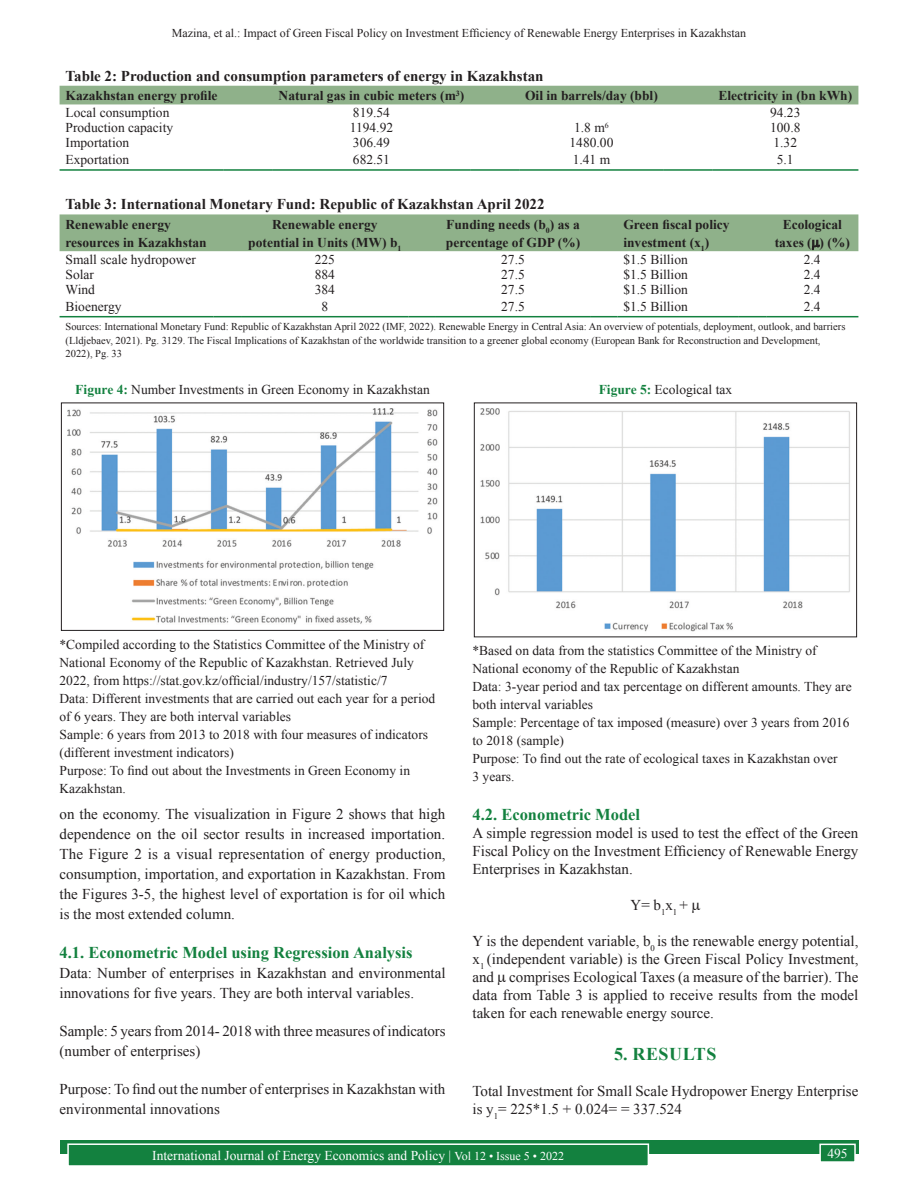
<style>
.page{position:relative;width:918px;height:1188px;background:#fff}
.page>*{position:absolute;margin:0;border:0;box-sizing:border-box;transform-origin:0 0}
.t1{font:700 18px "Times New Roman";letter-spacing:.035em;color:#13813f}
.t2{font:700 16.5px "Times New Roman";color:#13813f}
.TX{font:15px/20.1px "Times New Roman";color:#231f20}
.TT{font:700 15px "Times New Roman";color:#231f20}
.FGC_SRC{font:13.5px/18px "Times New Roman";color:#231f20}
.TCH{font:700 13.5px/18px "Times New Roman";color:#231f20}
.TB{font:13.5px "Times New Roman";color:#231f20}
.FGC{font:13.5px "Times New Roman";color:#231f20}
.t3{font:13.5px "Times New Roman";color:#fff}
.TBL{font:13.5px "Times New Roman";color:#231f20}
.t4{font:12px "Times New Roman";color:#231f20}
.TFN{font:10.5px/13.5px "Times New Roman";color:#231f20}
.s1{font-weight:700;color:#13813f}
.s2{font-size:12px}
</style>
<div class="page">
<div style="left:60px;top:1140px;width:798px;height:13px;background:#13813f"></div>
<div style="left:68px;top:1144px;width:580px;height:22px;background:#13813f"></div>
<div style="left:67px;top:1143px;width:582px;height:24px;border:2px solid #fff"></div>
<div style="left:820px;top:1144px;width:35px;height:18px;background:#13813f"></div>
<div style="left:819px;top:1144px;width:37px;height:19px;border:2px solid #fff"></div>
<div style="left:60px;top:86px;width:798px;height:18px;background:#8fb18a"></div>
<hr style="left:60px;top:169px;width:164px;height:2px;background:#13813f">
<hr style="left:224px;top:169px;width:48px;height:2px;background:#13813f">
<hr style="left:272px;top:169px;width:199px;height:2px;background:#13813f">
<hr style="left:471px;top:169px;width:48px;height:2px;background:#13813f">
<hr style="left:519px;top:169px;width:145px;height:2px;background:#13813f">
<hr style="left:664px;top:169px;width:48px;height:2px;background:#13813f">
<hr style="left:712px;top:169px;width:146px;height:2px;background:#13813f">
<hr style="left:60px;top:316px;width:154px;height:1px;background:#13813f">
<svg style="left:214px;top:316px;width:27px;height:1px"></svg>
<hr style="left:241px;top:316px;width:168px;height:1px;background:#13813f">
<svg style="left:409px;top:316px;width:27px;height:1px"></svg>
<hr style="left:436px;top:316px;width:154px;height:1px;background:#13813f">
<svg style="left:590px;top:316px;width:27px;height:1px"></svg>
<hr style="left:617px;top:316px;width:122px;height:1px;background:#13813f">
<svg style="left:739px;top:316px;width:27px;height:1px"></svg>
<hr style="left:766px;top:316px;width:92px;height:1px;background:#13813f">
<img style="left:67px;top:408px;width:371px;height:217px">
<div style="left:61px;top:403px;width:383px;height:228px;border:1px solid #231f20"></div>
<img style="left:480px;top:408px;width:370px;height:224px">
<div style="left:474px;top:403px;width:383px;height:234px;border:1px solid #231f20"></div>
<div style="left:60px;top:214px;width:798px;height:37px;background:#8fb18a"></div>
<p class="t4" style="left:172px;top:25px;width:576px">Mazina, et al.: Impact of Green Fiscal Policy on Investment Efficiency of Renewable Energy Enterprises in Kazakhstan</p>
<p class="TT" style="left:66px;top:65px;width:479px">Table 2: Production and consumption parameters of energy in Kazakhstan</p>
<p class="TCH" style="left:66px;top:86px;width:154px">Kazakhstan energy profile</p>
<p class="TCH" style="left:279px;top:86px;width:187px">Natural gas in cubic meters (m<sup>3</sup>)</p>
<p class="TCH" style="left:525px;top:86px;width:134px">Oil in barrels/day (bbl)</p>
<p class="TCH" style="left:718px;top:86px;width:135px">Electricity in (bn kWh)</p>
<p class="TB" style="left:66px;top:103px;width:105px">Local consumption</p>
<p class="TB" style="left:353px;top:103px;width:39px">819.54</p>
<p class="TB" style="left:770px;top:103px;width:32px">94.23</p>
<p class="TB" style="left:66px;top:118px;width:109px">Production capacity</p>
<p class="TB" style="left:350px;top:118px;width:45px">1194.92</p>
<p class="TB" style="left:574px;top:118px;width:36px">1.8 m<sup>6</sup></p>
<p class="TB" style="left:770px;top:118px;width:32px">100.8</p>
<p class="TB" style="left:66px;top:133px;width:65px">Importation</p>
<p class="TB" style="left:353px;top:133px;width:39px">306.49</p>
<p class="TB" style="left:570px;top:133px;width:45px">1480.00</p>
<p class="TB" style="left:773px;top:133px;width:25px">1.32</p>
<p class="TBL" style="left:66px;top:150px;width:65px">Exportation</p>
<p class="TBL" style="left:353px;top:150px;width:39px">682.51</p>
<p class="TBL" style="left:573px;top:150px;width:39px">1.41 m</p>
<p class="TBL" style="left:777px;top:150px;width:18px">5.1</p>
<p class="TT" style="left:66px;top:194px;width:481px">Table 3: International Monetary Fund: Republic of Kazakhstan April 2022</p>
<p class="TCH" style="left:66px;top:215px;width:143px">Renewable energy resources in Kazakhstan</p>
<p class="TCH" style="left:248px;top:215px;width:155px;text-align:center">Renewable energy potential in Units (MW) b<sub>1</sub></p>
<p class="TCH" style="left:446px;top:215px;width:136px">Funding needs (b<sub>0</sub>) as a percentage of GDP (%)</p>
<p class="TCH" style="left:623px;top:215px;width:108px">Green fiscal policy investment (x<sub>1</sub>)</p>
<p class="TCH" style="left:775px;top:215px;width:77px;text-align:center">Ecological taxes ( ) (%)</p>
<p class="TB" style="left:66px;top:249px;width:132px">Small scale hydropower</p>
<p class="TB" style="left:315px;top:249px;width:22px">225</p>
<p class="TB" style="left:501px;top:249px;width:25px">27.5</p>
<p class="TB" style="left:623px;top:249px;width:66px">$1.5 Billion</p>
<p class="TB" style="left:804px;top:249px;width:18px">2.4</p>
<p class="TB" style="left:66px;top:265px;width:30px">Solar</p>
<p class="TB" style="left:315px;top:265px;width:22px">884</p>
<p class="TB" style="left:501px;top:265px;width:25px">27.5</p>
<p class="TB" style="left:623px;top:265px;width:66px">$1.5 Billion</p>
<p class="TB" style="left:804px;top:265px;width:18px">2.4</p>
<p class="TB" style="left:66px;top:280px;width:31px">Wind</p>
<p class="TB" style="left:315px;top:280px;width:22px">384</p>
<p class="TB" style="left:501px;top:280px;width:25px">27.5</p>
<p class="TB" style="left:623px;top:280px;width:66px">$1.5 Billion</p>
<p class="TB" style="left:804px;top:280px;width:18px">2.4</p>
<p class="TBL" style="left:66px;top:297px;width:57px">Bioenergy</p>
<p class="TBL" style="left:321px;top:297px;width:8px">8</p>
<p class="TBL" style="left:501px;top:297px;width:25px">27.5</p>
<p class="TBL" style="left:623px;top:297px;width:66px">$1.5 Billion</p>
<p class="TBL" style="left:804px;top:297px;width:18px">2.4</p>
<p class="TFN" style="left:66px;top:320px;width:781px">Sources: International Monetary Fund: Republic of Kazakhstan April 2022 (IMF, 2022). Renewable Energy in Central Asia: An overview of potentials, deployment, outlook, and barriers (Lldjebaev, 2021). Pg. 3129. The Fiscal Implications of Kazakhstan of the worldwide transition to a greener global economy (European Bank for Reconstruction and Development,<br>2022), Pg. 33</p>
<p class="FGC" style="left:75px;top:380px;width:356px"><span class="s1">Figure 4:</span> Number Investments in Green Economy in Kazakhstan</p>
<p class="FGC" style="left:599px;top:380px;width:135px"><span class="s1">Figure 5:</span> Ecological tax</p>
<p class="FGC_SRC" style="left:60px;top:635px;width:366px">*Compiled according to the Statistics Committee of the Ministry of<br>National Economy of the Republic of Kazakhstan. Retrieved July<br>2022, from https://stat.gov.kz/official/industry/157/statistic/7</p>
<p class="FGC_SRC" style="left:60px;top:689px;width:377px">Data: Different investments that are carried out each year for a period of 6 years. They are both interval variables</p>
<p class="FGC_SRC" style="left:60px;top:725px;width:370px">Sample: 6 years from 2013 to 2018 with four measures of indicators (different investment indicators)</p>
<p class="FGC_SRC" style="left:60px;top:761px;width:352px">Purpose: To find out about the Investments in Green Economy in<br>Kazakhstan.</p>
<p class="TX" style="left:60px;top:803px;width:388px;text-align:justify">on the economy. The visualization in Figure 2 shows that high dependence on the oil sector results in increased importation.<br>The Figure 2 is a visual representation of energy production, consumption, importation, and exportation in Kazakhstan. From the Figures 3-5, the highest level of exportation is for oil which is the most extended column.</p>
<h2 class="t2" style="left:60px;top:940px;width:355px">4.1. Econometric Model using Regression Analysis</h2>
<p class="TX" style="left:60px;top:962px;width:387px">Data: Number of enterprises in Kazakhstan and environmental innovations for five years. They are both interval variables.</p>
<p class="TX" style="left:60px;top:1020px;width:388px">Sample: 5 years from 2014- 2018 with three measures of indicators (number of enterprises)</p>
<p class="TX" style="left:60px;top:1079px;width:387px">Purpose: To find out the number of enterprises in Kazakhstan with environmental innovations</p>
<p class="FGC_SRC" style="left:473px;top:641px;width:346px">*Based on data from the statistics Committee of the Ministry of<br>National economy of the Republic of Kazakhstan</p>
<p class="FGC_SRC" style="left:473px;top:677px;width:381px">Data: 3-year period and tax percentage on different amounts. They are both interval variables</p>
<p class="FGC_SRC" style="left:473px;top:713px;width:379px">Sample: Percentage of tax imposed (measure) over 3 years from 2016 to 2018 (sample)</p>
<p class="FGC_SRC" style="left:473px;top:749px;width:367px">Purpose: To find out the rate of ecological taxes in Kazakhstan over<br>3 years.</p>
<h2 class="t2" style="left:473px;top:802px;width:169px">4.2. Econometric Model</h2>
<p class="TX" style="left:473px;top:823px;width:387px;line-height:18px;text-align:justify">A simple regression model is used to test the effect of the Green Fiscal Policy on the Investment Efficiency of Renewable Energy Enterprises in Kazakhstan.</p>
<p class="TX" style="left:631px;top:894px;width:59px">Y= b<sub>1</sub>x<sub>1</sub> +</p>
<p class="TX" style="left:473px;top:931px;width:387px;line-height:18px;text-align:justify">Y is the dependent variable, b<sub>0</sub> is the renewable energy potential, x<sub>1</sub> (independent variable) is the Green Fiscal Policy Investment, and comprises Ecological Taxes (a measure of the barrier). The data from Table 3 is applied to receive results from the model taken for each renewable energy source.</p>
<h1 class="t1" style="left:614px;top:1041px;width:104px">5. RESULTS</h1>
<p class="TX" style="left:473px;top:1082px;width:387px;line-height:18px">Total Investment for Small Scale Hydropower Energy Enterprise is y<sub>1</sub>= 225*1.5 + 0.024= = 337.524</p>
<p class="t3" style="left:152px;top:1146px;width:413px">International Journal of Energy Economics and Policy | <span class="s2">Vol 12 • Issue 5 • 2022</span></p>
<p class="t3" style="left:827px;top:1144px;width:22px">495</p>
</div>
